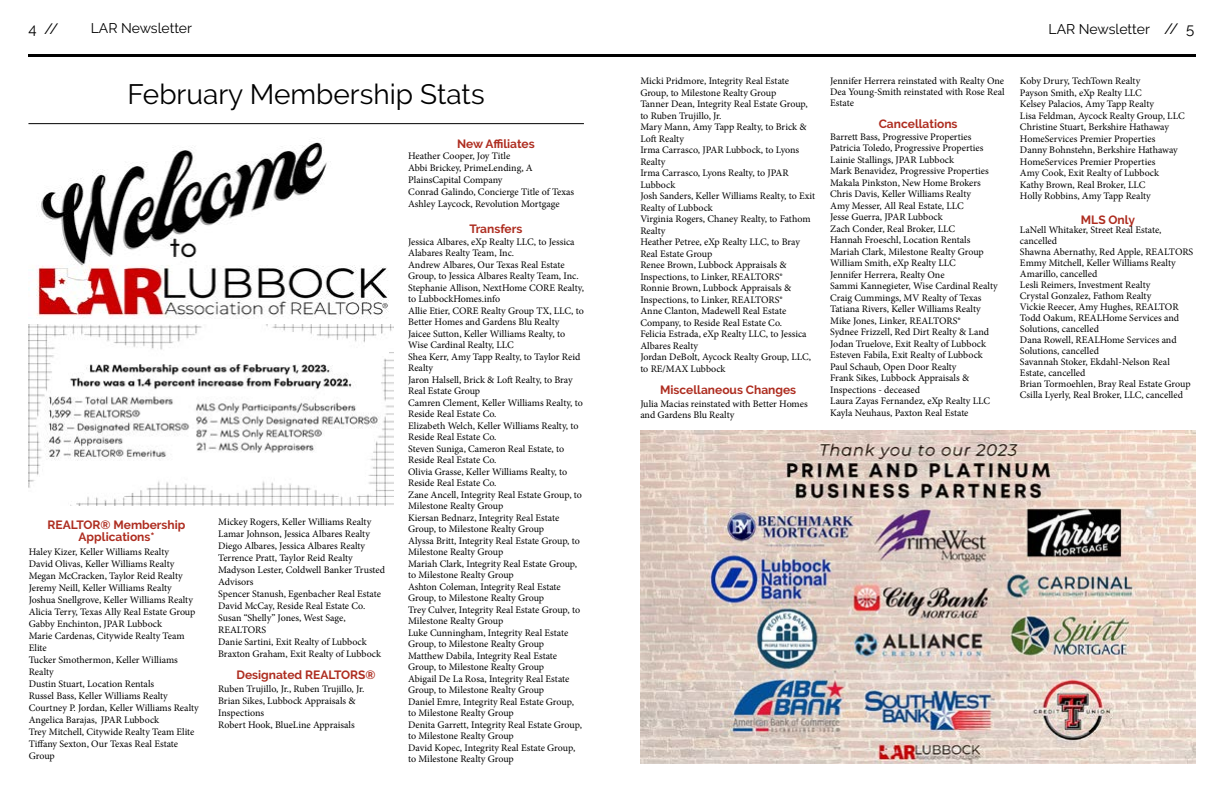
<style>
.page{position:relative;width:1224px;height:792px;background:#fff}
.page>*{position:absolute;margin:0;border:0;box-sizing:border-box;transform-origin:0 0}
.t1{font:28px "Raleway";color:#000}
.t2{font:15px "Raleway";color:#000}
.t3{font:14px "Raleway";color:#000}
.t4{font:700 12px/12px "Raleway";color:#ae2d20;text-align:center}
.t5{font:10px/11.5px "Minion Pro";color:#000}
.s1{font-size:15px}
</style>
<div class="page">
<hr style="left:28px;top:54px;width:1168px;height:3px;background:#000">
<hr style="left:28px;top:123px;width:556px;height:1px;background:#000">
<img style="left:36px;top:138px;width:353px;height:180px">
<img style="left:28px;top:324px;width:365px;height:181px">
<img style="left:641px;top:431px;width:554px;height:333px">
<h2 class="t2" style="left:28px;top:20px;width:32px">4 //</h2>
<h3 class="t3" style="left:91px;top:20px;width:103px">LAR Newsletter</h3>
<h1 class="t1" style="left:127px;top:77px;width:359px">February Membership Stats</h1>
<p class="t4" style="left:457px;top:138px;width:79px">New Affiliates</p>
<p class="t5" style="left:408px;top:150px;width:168px;line-height:12px">Heather Cooper, Joy Title<br>Abbi Brickey, PrimeLending, A<br>PlainsCapital Company<br>Conrad Galindo, Concierge Title of Texas<br>Ashley Laycock, Revolution Mortgage</p>
<p class="t4" style="left:48px;top:519px;width:139px">REALTOR® Membership<br>Applications*</p>
<p class="t5" style="left:29px;top:546px;width:172px;line-height:12px">Haley Kizer, Keller Williams Realty<br>David Olivas, Keller Williams Realty<br>Megan McCracken, Taylor Reid Realty<br>Jeremy Neill, Keller Williams Realty<br>Joshua Snellgrove, Keller Williams Realty<br>Alicia Terry, Texas Ally Real Estate Group<br>Gabby Enchinton, JPAR Lubbock<br>Marie Cardenas, Citywide Realty Team<br>Elite<br>Tucker Smothermon, Keller Williams<br>Realty<br>Dustin Stuart, Location Rentals<br>Russel Bass, Keller Williams Realty<br>Courtney P. Jordan, Keller Williams Realty<br>Angelica Barajas, JPAR Lubbock<br>Trey Mitchell, Citywide Realty Team Elite<br>Tiffany Sexton, Our Texas Real Estate<br>Group</p>
<p class="t5" style="left:218px;top:516px;width:169px;line-height:12px">Mickey Rogers, Keller Williams Realty Lamar Johnson, Jessica Albares Realty Diego Albares, Jessica Albares Realty Terrence Pratt, Taylor Reid Realty Madyson Lester, Coldwell Banker Trusted Advisors<br>Spencer Stanush, Egenbacher Real Estate David McCay, Reside Real Estate Co.<br>Susan “Shelly” Jones, West Sage, REALTORS<br>Danie Sartini, Exit Realty of Lubbock Braxton Graham, Exit Realty of Lubbock</p>
<p class="t4" style="left:236px;top:669px;width:141px">Designated REALTORS®</p>
<p class="t5" style="left:218px;top:683px;width:148px;line-height:12px">Ruben Trujillo, Jr., Ruben Trujillo, Jr.<br>Brian Sikes, Lubbock Appraisals &amp;<br>Inspections<br>Robert Hook, BlueLine Appraisals</p>
<p class="t4" style="left:470px;top:222px;width:54px">Transfers</p>
<p class="t5" style="left:408px;top:236px;width:177px">Jessica Albares, eXp Realty LLC, to Jessica Alabares Realty Team, Inc.<br>Andrew Albares, Our Texas Real Estate Group, to Jessica Albares Realty Team, Inc.<br>Stephanie Allison, NextHome CORE Realty, to LubbockHomes.info<br>Allie Etier, CORE Realty Group TX, LLC, to Better Homes and Gardens Blu Realty Jaicee Sutton, Keller Williams Realty, to Wise Cardinal Realty, LLC<br>Shea Kerr, Amy Tapp Realty, to Taylor Reid Realty<br>Jaron Halsell, Brick &amp; Loft Realty, to Bray Real Estate Group<br>Camren Clement, Keller Williams Realty, to Reside Real Estate Co.<br>Elizabeth Welch, Keller Williams Realty, to Reside Real Estate Co.<br>Steven Suniga, Cameron Real Estate, to Reside Real Estate Co.<br>Olivia Grasse, Keller Williams Realty, to Reside Real Estate Co.<br>Zane Ancell, Integrity Real Estate Group, to Milestone Realty Group<br>Kiersan Bednarz, Integrity Real Estate Group, to Milestone Realty Group<br>Alyssa Britt, Integrity Real Estate Group, to Milestone Realty Group<br>Mariah Clark, Integrity Real Estate Group, to Milestone Realty Group<br>Ashton Coleman, Integrity Real Estate Group, to Milestone Realty Group<br>Trey Culver, Integrity Real Estate Group, to Milestone Realty Group<br>Luke Cunningham, Integrity Real Estate Group, to Milestone Realty Group<br>Matthew Dabila, Integrity Real Estate Group, to Milestone Realty Group<br>Abigail De La Rosa, Integrity Real Estate Group, to Milestone Realty Group<br>Daniel Emre, Integrity Real Estate Group, to Milestone Realty Group<br>Denita Garrett, Integrity Real Estate Group, to Milestone Realty Group<br>David Kopec, Integrity Real Estate Group, to Milestone Realty Group</p>
<h3 class="t3" style="left:1049px;top:21px;width:147px">LAR Newsletter <span class="s1">// 5</span></h3>
<p class="t5" style="left:640px;top:76px;width:176px">Micki Pridmore, Integrity Real Estate<br>Group, to Milestone Realty Group<br>Tanner Dean, Integrity Real Estate Group, to Ruben Trujillo, Jr.<br>Mary Mann, Amy Tapp Realty, to Brick &amp;<br>Loft Realty<br>Irma Carrasco, JPAR Lubbock, to Lyons<br>Realty<br>Irma Carrasco, Lyons Realty, to JPAR<br>Lubbock<br>Josh Sanders, Keller Williams Realty, to Exit<br>Realty of Lubbock<br>Virginia Rogers, Chaney Realty, to Fathom<br>Realty<br>Heather Petree, eXp Realty LLC, to Bray<br>Real Estate Group<br>Renee Brown, Lubbock Appraisals &amp;<br>Inspections, to Linker, REALTORS®<br>Ronnie Brown, Lubbock Appraisals &amp;<br>Inspections, to Linker, REALTORS®<br>Anne Clanton, Madewell Real Estate<br>Company, to Reside Real Estate Co.<br>Felicia Estrada, eXp Realty LLC, to Jessica<br>Albares Realty<br>Jordan DeBolt, Aycock Realty Group, LLC, to RE/MAX Lubbock</p>
<p class="t5" style="left:1020px;top:76px;width:166px">Koby Drury, TechTown Realty<br>Payson Smith, eXp Realty LLC<br>Kelsey Palacios, Amy Tapp Realty<br>Lisa Feldman, Aycock Realty Group, LLC Christine Stuart, Berkshire Hathaway HomeServices Premier Properties Danny Bohnstehn, Berkshire Hathaway HomeServices Premier Properties<br>Amy Cook, Exit Realty of Lubbock Kathy Brown, Real Broker, LLC<br>Holly Robbins, Amy Tapp Realty</p>
<p class="t5" style="left:830px;top:76px;width:176px;line-height:11px;text-align:justify">Jennifer Herrera reinstated with Realty One Dea Young-Smith reinstated with Rose Real Estate</p>
<p class="t4" style="left:879px;top:118px;width:80px">Cancellations</p>
<p class="t5" style="left:830px;top:131px;width:169px">Barrett Bass, Progressive Properties Patricia Toledo, Progressive Properties Lainie Stallings, JPAR Lubbock<br>Mark Benavidez, Progressive Properties Makala Pinkston, New Home Brokers Chris Davis, Keller Williams Realty<br>Amy Messer, All Real Estate, LLC<br>Jesse Guerra, JPAR Lubbock<br>Zach Conder, Real Broker, LLC<br>Hannah Froeschl, Location Rentals Mariah Clark, Milestone Realty Group William Smith, eXp Realty LLC<br>Jennifer Herrera, Realty One<br>Sammi Kannegieter, Wise Cardinal Realty Craig Cummings, MV Realty of Texas Tatiana Rivers, Keller Williams Realty Mike Jones, Linker, REALTORS®<br>Sydnee Frizzell, Red Dirt Realty &amp; Land Jodan Truelove, Exit Realty of Lubbock Esteven Fabila, Exit Realty of Lubbock Paul Schaub, Open Door Realty<br>Frank Sikes, Lubbock Appraisals &amp; Inspections - deceased<br>Laura Zayas Fernandez, eXp Realty LLC Kayla Neuhaus, Paxton Real Estate</p>
<p class="t4" style="left:1081px;top:214px;width:56px">MLS Only</p>
<p class="t5" style="left:1020px;top:225px;width:175px;line-height:11px">LaNell Whitaker, Street Real Estate, cancelled<br>Shawna Abernathy, Red Apple, REALTORS<br>Emmy Mitchell, Keller Williams Realty<br>Amarillo, cancelled<br>Lesli Reimers, Investment Realty<br>Crystal Gonzalez, Fathom Realty<br>Vickie Reecer, Amy Hughes, REALTOR<br>Todd Oakum, REALHome Services and<br>Solutions, cancelled<br>Dana Rowell, REALHome Services and<br>Solutions, cancelled<br>Savannah Stoker, Ekdahl-Nelson Real<br>Estate, cancelled<br>Brian Tormoehlen, Bray Real Estate Group<br>Csilla Lyerly, Real Broker, LLC, cancelled</p>
<p class="t4" style="left:660px;top:384px;width:138px">Miscellaneous Changes</p>
<p class="t5" style="left:640px;top:398px;width:169px;line-height:11px">Julia Macias reinstated with Better Homes and Gardens Blu Realty</p>
</div>
